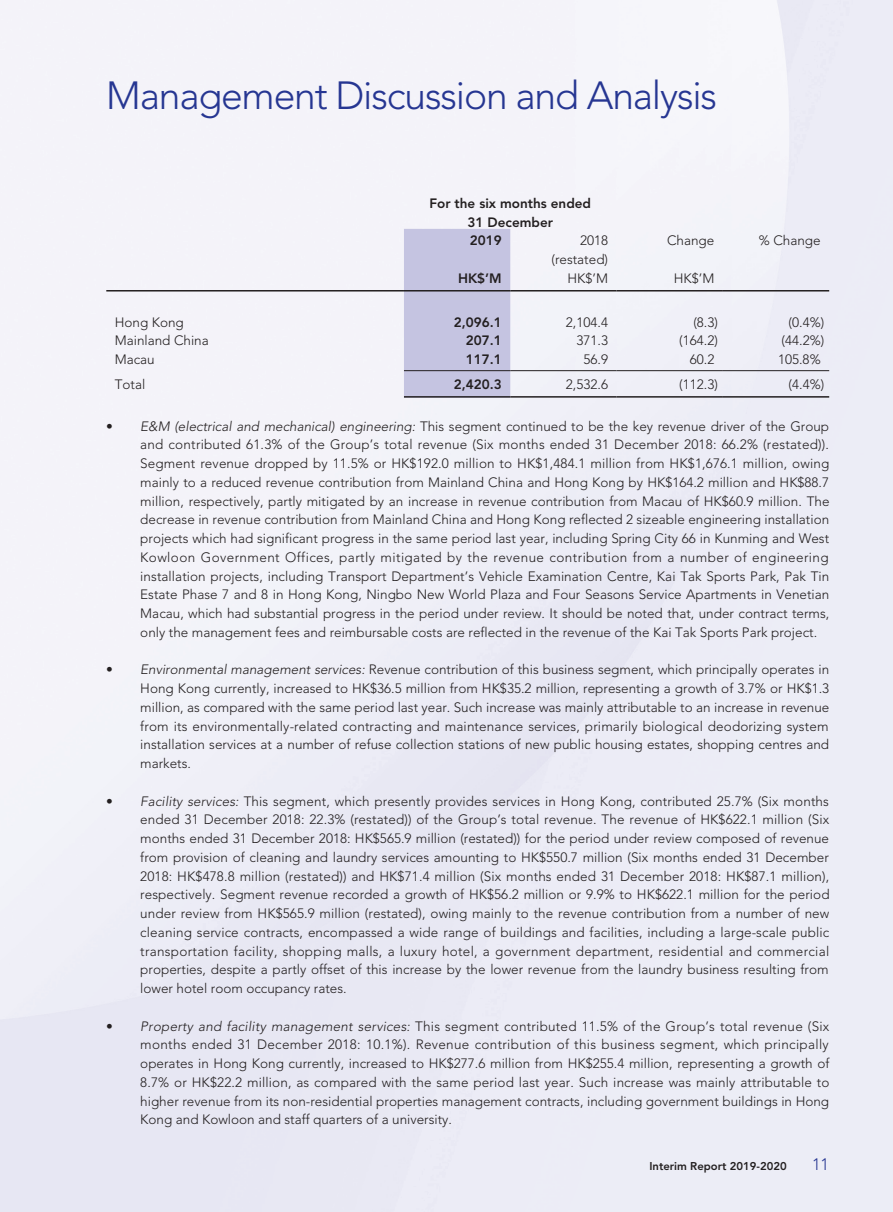
<style>
.page{position:relative;width:893px;height:1212px;background:#fff}
.page>*{position:absolute;margin:0;border:0;box-sizing:border-box;transform-origin:0 0}
.t1{font:300 39px "Avenir LT Std";letter-spacing:-.03em;color:#263692}
.t2{font:300 16.5px "Avenir LT Std";color:#263692}
.t3{font:300 13.5px/18.8px "Avenir LT Std";color:#231f20;text-align:justify}
.t4{font:800 13.5px/18.8px "Avenir LT Std";color:#231f20}
.t5{font:800 11.25px "Avenir LT Std";color:#231f20}
.s1{font-style:italic}
</style>
<div class="page">
<div style="left:404px;top:229px;width:106px;height:167px;background:#c5c4e1"></div>
<hr style="left:106px;top:290px;width:298px;height:1px;background:#231f20">
<hr style="left:404px;top:290px;width:106px;height:1px;background:#231f20">
<hr style="left:510px;top:290px;width:107px;height:1px;background:#231f20">
<hr style="left:617px;top:290px;width:106px;height:1px;background:#231f20">
<hr style="left:723px;top:290px;width:106px;height:1px;background:#231f20">
<hr style="left:404px;top:370px;width:106px;height:1px;background:#231f20">
<hr style="left:510px;top:370px;width:107px;height:1px;background:#231f20">
<hr style="left:617px;top:370px;width:106px;height:1px;background:#231f20">
<hr style="left:723px;top:370px;width:106px;height:1px;background:#231f20">
<hr style="left:404px;top:396px;width:106px;height:2px;background:#231f20">
<hr style="left:510px;top:396px;width:107px;height:2px;background:#231f20">
<hr style="left:617px;top:396px;width:106px;height:2px;background:#231f20">
<hr style="left:723px;top:396px;width:106px;height:2px;background:#231f20">
<h1 class="t1" style="left:106px;top:73px;width:612px">Management Discussion and Analysis</h1>
<p class="t4" style="left:467px;top:194px;width:125px;text-indent:-38px">For the six months ended<br>31 December<br>2019</p>
<p class="t3" style="left:580px;top:231px;width:30px">2018</p>
<p class="t3" style="left:667px;top:231px;width:49px">Change</p>
<p class="t3" style="left:759px;top:231px;width:63px">% Change</p>
<p class="t3" style="left:551px;top:250px;width:58px">(restated)</p>
<p class="t4" style="left:458px;top:269px;width:45px">HK$’M</p>
<p class="t3" style="left:567px;top:269px;width:42px">HK$’M</p>
<p class="t3" style="left:674px;top:269px;width:42px">HK$’M</p>
<p class="t3" style="left:115px;top:313px;width:71px">Hong Kong</p>
<p class="t4" style="left:454px;top:313px;width:49px">2,096.1</p>
<p class="t3" style="left:566px;top:313px;width:44px">2,104.4</p>
<p class="t3" style="left:693px;top:313px;width:26px">(8.3)</p>
<p class="t3" style="left:789px;top:313px;width:37px">(0.4%)</p>
<p class="t3" style="left:115px;top:331px;width:96px">Mainland China</p>
<p class="t4" style="left:466px;top:331px;width:37px">207.1</p>
<p class="t3" style="left:576px;top:331px;width:33px">371.3</p>
<p class="t3" style="left:679px;top:331px;width:40px">(164.2)</p>
<p class="t3" style="left:782px;top:331px;width:44px">(44.2%)</p>
<p class="t3" style="left:115px;top:350px;width:42px">Macau</p>
<p class="t4" style="left:466px;top:350px;width:37px">117.1</p>
<p class="t3" style="left:583px;top:350px;width:26px">56.9</p>
<p class="t3" style="left:690px;top:350px;width:26px">60.2</p>
<p class="t3" style="left:778px;top:350px;width:44px">105.8%</p>
<p class="t3" style="left:115px;top:375px;width:32px">Total</p>
<p class="t4" style="left:454px;top:375px;width:49px">2,420.3</p>
<p class="t3" style="left:566px;top:375px;width:44px">2,532.6</p>
<p class="t3" style="left:679px;top:375px;width:40px">(112.3)</p>
<p class="t3" style="left:789px;top:375px;width:37px">(4.4%)</p>
<p class="t3" style="left:140px;top:416px;width:691px;text-indent:-34px">• <span class="s1">E&amp;M (electrical and mechanical) engineering:</span> This segment continued to be the key revenue driver of the Group and contributed 61.3% of the Group’s total revenue (Six months ended 31 December 2018: 66.2% (restated)).<br>Segment revenue dropped by 11.5% or HK$192.0 million to HK$1,484.1 million from HK$1,676.1 million, owing mainly to a reduced revenue contribution from Mainland China and Hong Kong by HK$164.2 million and HK$88.7 million, respectively, partly mitigated by an increase in revenue contribution from Macau of HK$60.9 million. The decrease in revenue contribution from Mainland China and Hong Kong reflected 2 sizeable engineering installation projects which had significant progress in the same period last year, including Spring City 66 in Kunming and West Kowloon Government Offices, partly mitigated by the revenue contribution from a number of engineering installation projects, including Transport Department’s Vehicle Examination Centre, Kai Tak Sports Park, Pak Tin Estate Phase 7 and 8 in Hong Kong, Ningbo New World Plaza and Four Seasons Service Apartments in Venetian Macau, which had substantial progress in the period under review. It should be noted that, under contract terms, only the management fees and reimbursable costs are reflected in the revenue of the Kai Tak Sports Park project.</p>
<p class="t3" style="left:140px;top:660px;width:691px;text-indent:-34px">• <span class="s1">Environmental management services:</span> Revenue contribution of this business segment, which principally operates in Hong Kong currently, increased to HK$36.5 million from HK$35.2 million, representing a growth of 3.7% or HK$1.3 million, as compared with the same period last year. Such increase was mainly attributable to an increase in revenue from its environmentally-related contracting and maintenance services, primarily biological deodorizing system installation services at a number of refuse collection stations of new public housing estates, shopping centres and markets.</p>
<p class="t3" style="left:140px;top:792px;width:691px;text-indent:-34px">• <span class="s1">Facility services:</span> This segment, which presently provides services in Hong Kong, contributed 25.7% (Six months ended 31 December 2018: 22.3% (restated)) of the Group’s total revenue. The revenue of HK$622.1 million (Six months ended 31 December 2018: HK$565.9 million (restated)) for the period under review composed of revenue from provision of cleaning and laundry services amounting to HK$550.7 million (Six months ended 31 December 2018: HK$478.8 million (restated)) and HK$71.4 million (Six months ended 31 December 2018: HK$87.1 million), respectively. Segment revenue recorded a growth of HK$56.2 million or 9.9% to HK$622.1 million for the period under review from HK$565.9 million (restated), owing mainly to the revenue contribution from a number of new cleaning service contracts, encompassed a wide range of buildings and facilities, including a large-scale public transportation facility, shopping malls, a luxury hotel, a government department, residential and commercial properties, despite a partly offset of this increase by the lower revenue from the laundry business resulting from lower hotel room occupancy rates.</p>
<p class="t3" style="left:140px;top:1017px;width:691px;text-indent:-34px">• <span class="s1">Property and facility management services:</span> This segment contributed 11.5% of the Group’s total revenue (Six months ended 31 December 2018: 10.1%). Revenue contribution of this business segment, which principally operates in Hong Kong currently, increased to HK$277.6 million from HK$255.4 million, representing a growth of 8.7% or HK$22.2 million, as compared with the same period last year. Such increase was mainly attributable to higher revenue from its non-residential properties management contracts, including government buildings in Hong Kong and Kowloon and staff quarters of a university.</p>
<p class="t5" style="left:649px;top:1160px;width:139px">Interim Report 2019-2020</p>
<p class="t2" style="left:812px;top:1155px;width:19px">11</p>
</div>
